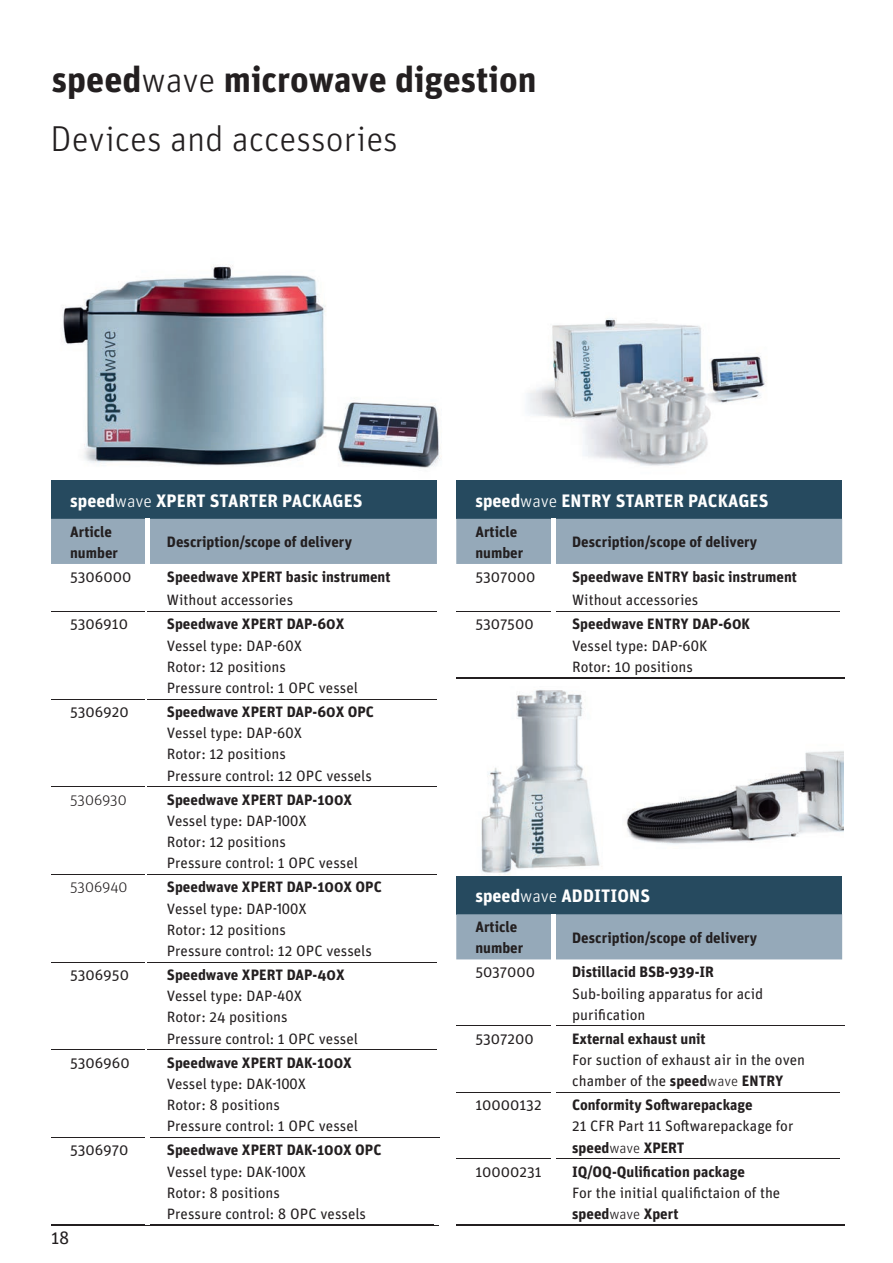
<style>
.page{position:relative;width:893px;height:1263px;background:#fff}
.page>*{position:absolute;margin:0;border:0;box-sizing:border-box;transform-origin:0 0}
.t1{font:300 36px/58.8px "Unit Pro";color:#231f20}
.t2{font:700 18px "Unit Pro";color:#fff}
.t3{font:18px "Unit Pro";color:#231f20}
.t4{font:15px/21.3px "Unit Pro";color:#231f20}
.t5{font:700 15px/21.3px "Unit Pro";color:#231f20}
.t6{font:300 15px "Unit Pro";color:#231f20}
.s1{font-weight:700}
.s2{font-weight:300}
</style>
<div class="page">
<img style="left:62px;top:265px;width:380px;height:203px">
<img style="left:527px;top:318px;width:240px;height:148px">
<img style="left:481px;top:690px;width:121px;height:185px">
<img style="left:626px;top:751px;width:217px;height:93px">
<div style="left:51px;top:480px;width:386px;height:39px;background:#264a5f"></div>
<div style="left:51px;top:519px;width:386px;height:45px;background:#95a9b9"></div>
<hr style="left:51px;top:611px;width:97px;height:1px;background:#231f20">
<hr style="left:51px;top:699px;width:97px;height:1px;background:#231f20">
<hr style="left:51px;top:786px;width:97px;height:1px;background:#231f20">
<hr style="left:51px;top:874px;width:97px;height:1px;background:#231f20">
<hr style="left:51px;top:962px;width:97px;height:1px;background:#231f20">
<hr style="left:51px;top:1049px;width:97px;height:1px;background:#231f20">
<hr style="left:51px;top:1224px;width:97px;height:2px;background:#231f20">
<hr style="left:148px;top:1224px;width:291px;height:2px;background:#231f20">
<hr style="left:51px;top:1137px;width:95px;height:1px;background:#231f20">
<hr style="left:150px;top:1137px;width:289px;height:1px;background:#231f20">
<hr style="left:146px;top:519px;width:4px;height:45px;background:#fff">
<hr style="left:146px;top:611px;width:4px;height:88px;background:#fff">
<hr style="left:146px;top:699px;width:4px;height:87px;background:#fff">
<hr style="left:146px;top:874px;width:4px;height:88px;background:#fff">
<hr style="left:146px;top:962px;width:4px;height:87px;background:#fff">
<hr style="left:148px;top:611px;width:289px;height:1px;background:#231f20">
<hr style="left:148px;top:699px;width:289px;height:1px;background:#231f20">
<hr style="left:148px;top:786px;width:289px;height:1px;background:#231f20">
<hr style="left:148px;top:874px;width:289px;height:1px;background:#231f20">
<hr style="left:148px;top:962px;width:289px;height:1px;background:#231f20">
<hr style="left:148px;top:1049px;width:289px;height:1px;background:#231f20">
<div style="left:456px;top:480px;width:386px;height:39px;background:#264a5f"></div>
<div style="left:456px;top:519px;width:386px;height:45px;background:#95a9b9"></div>
<hr style="left:456px;top:611px;width:95px;height:1px;background:#231f20">
<hr style="left:555px;top:611px;width:289px;height:1px;background:#231f20">
<hr style="left:840px;top:611px;width:4px;height:66px;background:#fff">
<hr style="left:551px;top:519px;width:4px;height:45px;background:#fff">
<hr style="left:456px;top:677px;width:97px;height:1px;background:#231f20">
<hr style="left:553px;top:677px;width:291px;height:1px;background:#231f20">
<div style="left:456px;top:876px;width:386px;height:38px;background:#264a5f"></div>
<div style="left:456px;top:914px;width:386px;height:45px;background:#95a9b9"></div>
<hr style="left:456px;top:1026px;width:95px;height:1px;background:#231f20">
<hr style="left:555px;top:1026px;width:289px;height:1px;background:#231f20">
<hr style="left:840px;top:1026px;width:4px;height:66px;background:#fff">
<hr style="left:551px;top:914px;width:4px;height:45px;background:#fff">
<hr style="left:456px;top:1092px;width:95px;height:1px;background:#231f20">
<hr style="left:555px;top:1092px;width:285px;height:1px;background:#231f20">
<hr style="left:456px;top:1158px;width:95px;height:1px;background:#231f20">
<hr style="left:555px;top:1158px;width:285px;height:1px;background:#231f20">
<hr style="left:456px;top:1224px;width:97px;height:2px;background:#231f20">
<hr style="left:553px;top:1224px;width:291px;height:2px;background:#231f20">
<h1 class="t1" style="left:51px;top:50px;width:487px"><span class="s1">speed</span>wave <span class="s1">microwave digestion<br></span>Devices and accessories</h1>
<p class="t2" style="left:70px;top:487px;width:294px">speed<span class="s2">wave</span> XPERT STARTER PACKAGES</p>
<p class="t5" style="left:70px;top:520px;width:49px">Article number</p>
<p class="t5" style="left:167px;top:530px;width:187px">Description/scope of delivery</p>
<p class="t4" style="left:70px;top:565px;width:63px">5306000</p>
<p class="t5" style="left:167px;top:565px;width:225px">Speedwave XPERT basic instrument</p>
<p class="t4" style="left:167px;top:589px;width:128px">Without accessories</p>
<p class="t4" style="left:70px;top:613px;width:59px">5306910</p>
<p class="t5" style="left:167px;top:612px;width:179px">Speedwave XPERT DAP-60X</p>
<p class="t4" style="left:167px;top:634px;width:192px">Vessel type: DAP-60X<br>Rotor: 12 positions<br>Pressure control: 1 OPC vessel</p>
<p class="t4" style="left:70px;top:700px;width:60px">5306920</p>
<p class="t5" style="left:167px;top:700px;width:209px">Speedwave XPERT DAP-60X OPC</p>
<p class="t4" style="left:167px;top:722px;width:207px">Vessel type: DAP-60X<br>Rotor: 12 positions<br>Pressure control: 12 OPC vessels</p>
<p class="t6" style="left:70px;top:790px;width:58px">5306930</p>
<p class="t5" style="left:167px;top:788px;width:187px">Speedwave XPERT DAP-100X</p>
<p class="t4" style="left:167px;top:809px;width:192px">Vessel type: DAP-100X<br>Rotor: 12 positions<br>Pressure control: 1 OPC vessel</p>
<p class="t6" style="left:70px;top:877px;width:59px">5306940</p>
<p class="t5" style="left:167px;top:875px;width:216px">Speedwave XPERT DAP-100X OPC</p>
<p class="t4" style="left:167px;top:897px;width:207px">Vessel type: DAP-100X<br>Rotor: 12 positions<br>Pressure control: 12 OPC vessels</p>
<p class="t4" style="left:70px;top:963px;width:60px">5306950</p>
<p class="t5" style="left:167px;top:963px;width:179px">Speedwave XPERT DAP-40X</p>
<p class="t4" style="left:167px;top:984px;width:192px">Vessel type: DAP-40X<br>Rotor: 24 positions<br>Pressure control: 1 OPC vessel</p>
<p class="t4" style="left:70px;top:1051px;width:61px">5306960</p>
<p class="t5" style="left:167px;top:1051px;width:186px">Speedwave XPERT DAK-100X</p>
<p class="t4" style="left:167px;top:1072px;width:192px">Vessel type: DAK-100X<br>Rotor: 8 positions<br>Pressure control: 1 OPC vessel</p>
<p class="t4" style="left:70px;top:1139px;width:60px">5306970</p>
<p class="t5" style="left:167px;top:1138px;width:216px">Speedwave XPERT DAK-100X OPC</p>
<p class="t4" style="left:167px;top:1160px;width:201px">Vessel type: DAK-100X<br>Rotor: 8 positions<br>Pressure control: 8 OPC vessels</p>
<p class="t3" style="left:51px;top:1225px;width:20px">18</p>
<p class="t2" style="left:475px;top:487px;width:295px">speed<span class="s2">wave</span> ENTRY STARTER PACKAGES</p>
<p class="t5" style="left:475px;top:520px;width:49px">Article number</p>
<p class="t5" style="left:572px;top:530px;width:187px">Description/scope of delivery</p>
<p class="t4" style="left:475px;top:565px;width:61px">5307000</p>
<p class="t5" style="left:572px;top:565px;width:226px">Speedwave ENTRY basic instrument</p>
<p class="t4" style="left:572px;top:589px;width:128px">Without accessories</p>
<p class="t4" style="left:475px;top:613px;width:60px">5307500</p>
<p class="t5" style="left:572px;top:612px;width:179px">Speedwave ENTRY DAP-60K</p>
<p class="t4" style="left:572px;top:634px;width:137px">Vessel type: DAP-60K<br>Rotor: 10 positions</p>
<p class="t2" style="left:475px;top:883px;width:176px">speed<span class="s2">wave</span> ADDITIONS</p>
<p class="t5" style="left:475px;top:915px;width:49px">Article number</p>
<p class="t5" style="left:572px;top:926px;width:187px">Description/scope of delivery</p>
<p class="t4" style="left:475px;top:961px;width:61px">5037000</p>
<p class="t5" style="left:572px;top:960px;width:143px">Distillacid BSB-939-IR</p>
<p class="t4" style="left:572px;top:982px;width:193px">Sub-boiling apparatus for acid purification</p>
<p class="t4" style="left:475px;top:1027px;width:60px">5307200</p>
<p class="t5" style="left:572px;top:1027px;width:135px">External exhaust unit</p>
<p class="t4" style="left:572px;top:1048px;width:235px">For suction of exhaust air in the oven chamber of the <span class="s1">speed</span><span class="s2">wave</span> <span class="s1">ENTRY</span></p>
<p class="t4" style="left:475px;top:1093px;width:68px">10000132</p>
<p class="t5" style="left:572px;top:1093px;width:182px">Conformity Softwarepackage</p>
<p class="t4" style="left:572px;top:1115px;width:223px">21 CFR Part 11 Softwarepackage for <span class="s1">speed</span><span class="s2">wave</span> <span class="s1">XPERT</span></p>
<p class="t4" style="left:475px;top:1160px;width:68px">10000231</p>
<p class="t5" style="left:572px;top:1160px;width:174px">IQ/OQ-Qulification package</p>
<p class="t4" style="left:572px;top:1181px;width:210px">For the initial qualifictaion of the <span class="s1">speed</span><span class="s2">wave</span> <span class="s1">Xpert</span></p>
</div>
